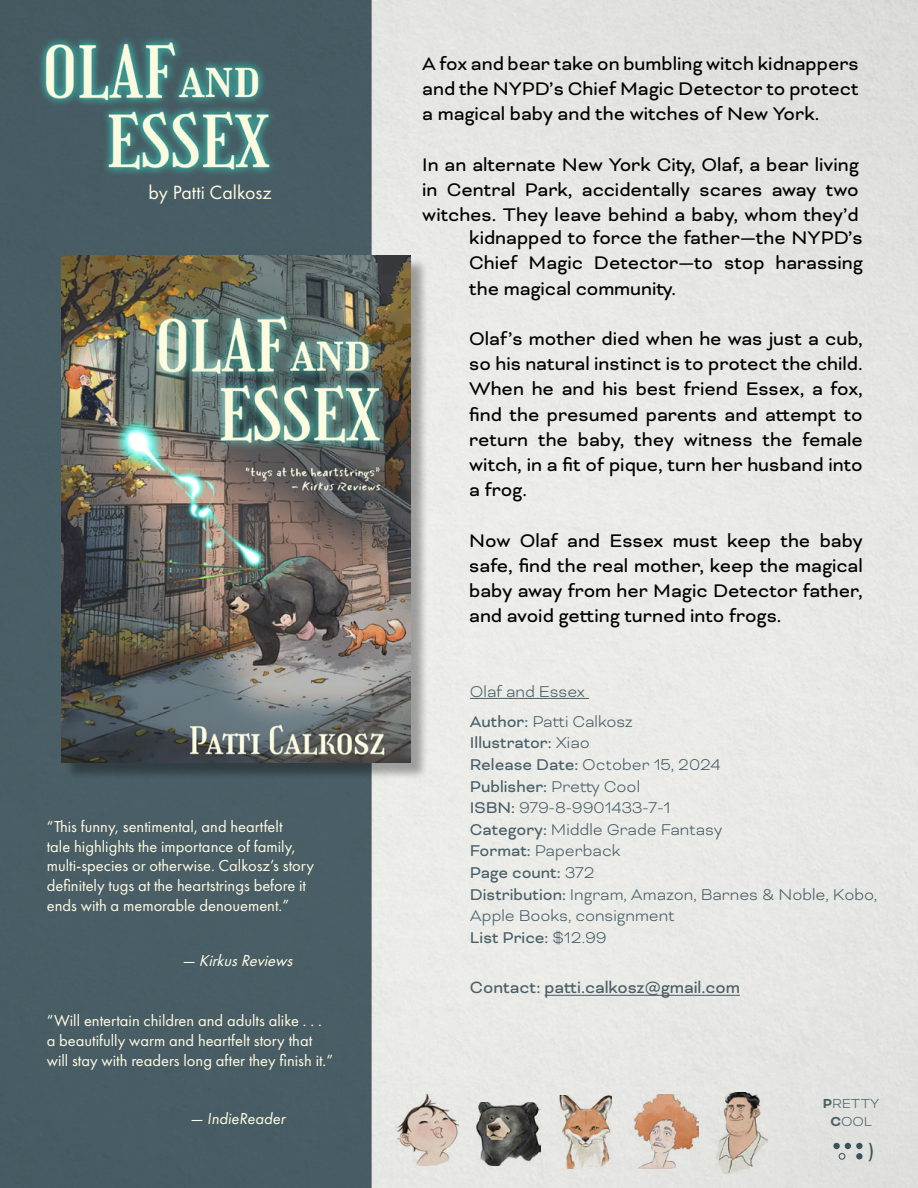
<style>
.page{position:relative;width:918px;height:1188px;background:#fff}
.page>*{position:absolute;margin:0;border:0;box-sizing:border-box;transform-origin:0 0}
.t1{font:23.25px "Allerta Stencil";color:#3b5058}
.t2{font:21px/25.2px "Bicyclette";color:#000;text-align:justify}
.t3{font:19.95px "Futura PT";color:#fffbe1}
.t4{font:18.75px "Bicyclette";color:#495f67}
.t5{font:300 18px/21.6px "Bicyclette";color:#495f67}
.t6{font:16.5px/19.8px "Futura PT";color:#fffce5}
.t7{font:italic 16.5px "Futura PT";color:#fffce5}
.t8{font:italic 16.5px "Futura PT";color:#fffce5}
.t9{font:300 15px/18px "Bicyclette";color:#495f67;text-align:center}
.s1{font-weight:400}
.s2{font-weight:700}
</style>
<div class="page">
<img style="left:0;top:0;width:918px;height:1188px">
<div style="left:64px;top:258px;width:364px;height:522px;background:#000;opacity:.33"></div>
<img style="left:62px;top:255px;width:349px;height:507px">
<hr style="left:470px;top:698px;width:119px;height:1px;background:#495f67">
<hr style="left:545px;top:995px;width:195px;height:1px;background:#495f67">
<img style="left:395px;top:1094px;width:63px;height:71px">
<img style="left:477px;top:1103px;width:64px;height:62px">
<img style="left:560px;top:1095px;width:51px;height:73px">
<img style="left:716px;top:1092px;width:51px;height:82px">
<img style="left:631px;top:1094px;width:68px;height:74px">
<img style="left:24px;top:32px;width:276px;height:159px">
<div style="left:833px;top:1143px;width:7px;height:6px;background:#3b5058;border-radius:50%"></div>
<svg style="left:845px;top:1143px;width:6px;height:6px"></svg>
<div style="left:839px;top:1153px;width:6px;height:7px;border:1px solid #3b5058;border-radius:50%"></div>
<div style="left:856px;top:1143px;width:7px;height:6px;background:#3b5058;border-radius:50%"></div>
<div style="left:856px;top:1153px;width:7px;height:6px;background:#3b5058;border-radius:50%"></div>
<p class="t3" style="left:149px;top:181px;width:125px">by Patti Calkosz</p>
<p class="t6" style="left:47px;top:816px;width:269px">“This funny, sentimental, and heartfelt<br>tale highlights the importance of family, multi-species or otherwise. Calkosz’s story definitely tugs at the heartstrings before it ends with a memorable denouement.”</p>
<p class="t7" style="left:182px;top:951px;width:116px">— KirkusReviews</p>
<p class="t6" style="left:47px;top:1011px;width:288px">“Will entertain children and adults alike . . . a beautifully warm and heartfelt story that will stay with readers long after they finish it.”</p>
<p class="t8" style="left:190px;top:1109px;width:97px">— IndieReader</p>
<p class="t2" style="left:422px;top:51px;width:438px">A fox and bear take on bumbling witch kidnappers and the NYPD’s Chief Magic Detector to protect a magical baby and the witches of New York.</p>
<p class="t2" style="left:422px;top:152px;width:438px">In an alternate New York City, Olaf, a bear living in Central Park, accidentally scares away two witches. They leave behind a baby, whom they’d</p>
<p class="t2" style="left:469px;top:225px;width:395px">kidnapped to force the father—the NYPD’s Chief Magic Detector—to stop harassing the magical community.</p>
<p class="t2" style="left:469px;top:326px;width:395px">Olaf’s mother died when he was just a cub, so his natural instinct is to protect the child.<br>When he and his best friend Essex, a fox, find the presumed parents and attempt to return the baby, they witness the female witch, in a fit of pique, turn her husband into a frog.</p>
<p class="t2" style="left:469px;top:528px;width:395px">Now Olaf and Essex must keep the baby safe, find the real mother, keep the magical baby away from her Magic Detector father, and avoid getting turned into frogs.</p>
<p class="t5" style="left:470px;top:676px;width:165px;line-height:30.2px">Olaf and Essex<br><span class="s1">Author:</span> Patti Calkosz</p>
<p class="t5" style="left:470px;top:732px;width:409px"><span class="s1">Illustrator:</span> Xiao<br><span class="s1">Release Date:</span> October 15, 2024<br><span class="s1">Publisher:</span> Pretty Cool<br><span class="s1">ISBN:</span> 979-8-9901433-7-1<br><span class="s1">Category:</span> Middle Grade Fantasy<br><span class="s1">Format:</span> Paperback<br><span class="s1">Page count:</span> 372<br><span class="s1">Distribution:</span> Ingram, Amazon, Barnes &amp; Noble, Kobo,<br>Apple Books, consignment<br><span class="s1">List Price:</span> $12.99</p>
<p class="t4" style="left:470px;top:977px;width:272px">Contact: patti.calkosz@gmail.com</p>
<p class="t9" style="left:823px;top:1094px;width:58px"><span class="s2">P</span>RETTY<br><span class="s2">C</span>OOL</p>
<p class="t1" style="left:868px;top:1136px;width:8px">)</p>
</div>
